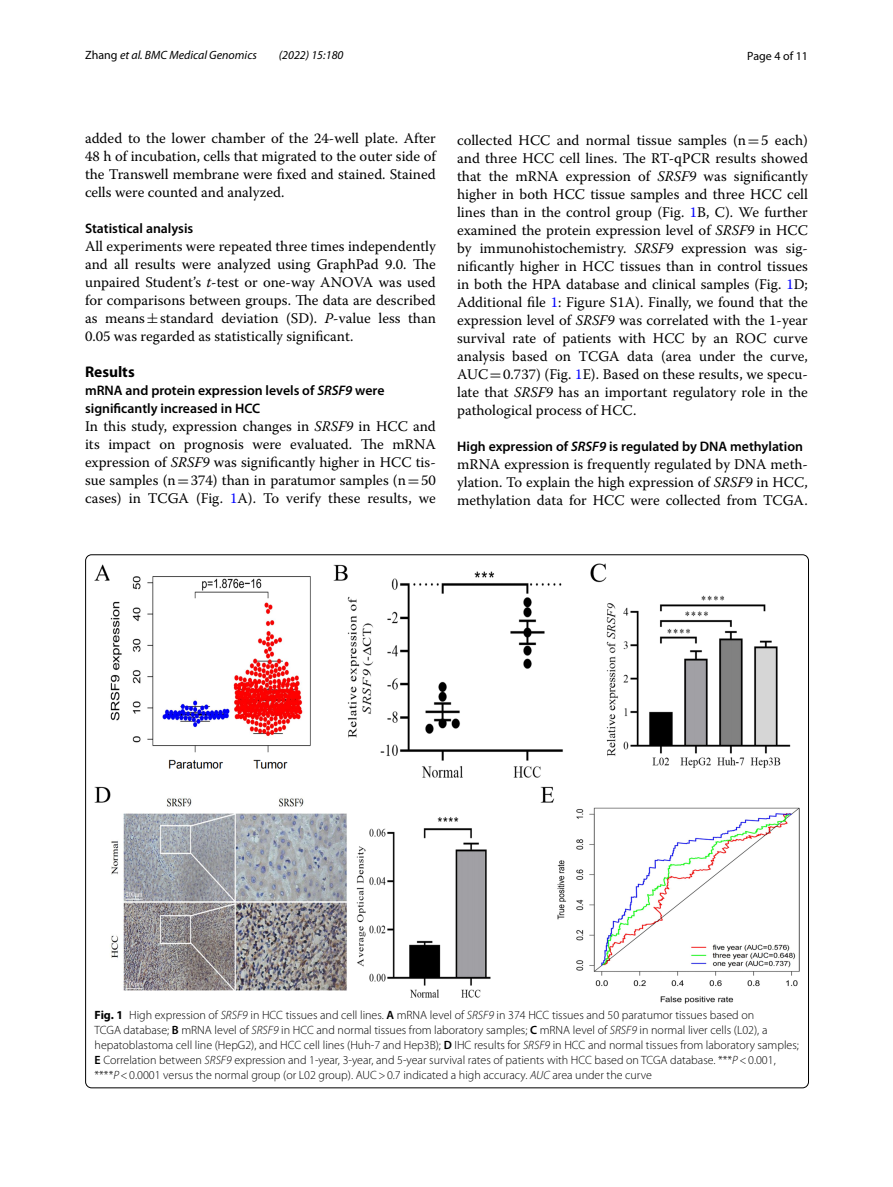
<style>
.page{position:relative;width:893px;height:1187px;background:#fff}
.page>*{position:absolute;margin:0;border:0;box-sizing:border-box;transform-origin:0 0}
.t1{font:700 15.45px "Myriad Pro";color:#000}
.t2{font:14.7px/18px "Warnock Pro";color:#000;text-align:justify}
.t3{font:600 13.8px/18px "Myriad Pro";color:#000}
.t4{font:300 12px/15px "Myriad Pro";color:#000}
.t5{font:italic 12px "Myriad Pro";color:#000}
.t6{font:12px "Myriad Pro";color:#000}
.s1{font-style:normal}
.s2{font-style:italic}
.s3{font-family:"MTSY"}
.s4{color:#00f}
.s5{font-weight:700}
.s6{font-weight:600}
</style>
<div class="page">
<img style="left:94px;top:563px;width:706px;height:440px">
<p class="t5" style="left:85px;top:48px;width:173px"><span class="s1">Zhang</span> et al. BMC Medical Genomics</p>
<p class="t5" style="left:279px;top:48px;width:66px">(2022) 15:180</p>
<p class="t6" style="left:747px;top:48px;width:62px">Page 4 of 11</p>
<p class="t2" style="left:85px;top:128px;width:352px">added to the lower chamber of the 24-well plate. After 48 h of incubation, cells that migrated to the outer side of the Transwell membrane were fixed and stained. Stained cells were counted and analyzed.</p>
<p class="t3" style="left:85px;top:219px;width:110px">Statistical analysis</p>
<p class="t2" style="left:85px;top:236px;width:352px">All experiments were repeated three times independently and all results were analyzed using GraphPad 9.0. The unpaired Student’s <span class="s2">t</span>-test or one-way ANOVA was used for comparisons between groups. The data are described as means<span class="s3">±</span>standard deviation (SD). <span class="s2">P</span>-value less than 0.05 was regarded as statistically significant.</p>
<p class="t1" style="left:85px;top:361px;width:51px">Results</p>
<p class="t3" style="left:85px;top:381px;width:301px">mRNA and protein expression levels of <span class="s2">SRSF9</span> were significantly increased in HCC</p>
<p class="t2" style="left:85px;top:416px;width:352px">In this study, expression changes in <span class="s2">SRSF9</span> in HCC and its impact on prognosis were evaluated. The mRNA expression of <span class="s2">SRSF9</span> was significantly higher in HCC tis&shy;sue samples (n<span class="s3">=</span>374) than in paratumor samples (n<span class="s3">=</span>50 cases) in TCGA (Fig. <span class="s4">1</span>A). To verify these results, we</p>
<p class="t2" style="left:457px;top:130px;width:352px">collected HCC and normal tissue samples (n<span class="s3">=</span>5 each) and three HCC cell lines. The RT-qPCR results showed that the mRNA expression of <span class="s2">SRSF9</span> was significantly higher in both HCC tissue samples and three HCC cell lines than in the control group (Fig. <span class="s4">1</span>B, C). We further examined the protein expression level of <span class="s2">SRSF9</span> in HCC by immunohistochemistry. <span class="s2">SRSF9</span> expression was sig&shy;nificantly higher in HCC tissues than in control tissues in both the HPA database and clinical samples (Fig. <span class="s4">1</span>D; Additional file <span class="s4">1</span>: Figure S1A). Finally, we found that the expression level of <span class="s2">SRSF9</span> was correlated with the 1-year survival rate of patients with HCC by an ROC curve analysis based on TCGA data (area under the curve, AUC<span class="s3">=</span>0.737) (Fig. <span class="s4">1</span>E). Based on these results, we specu&shy;late that <span class="s2">SRSF9</span> has an important regulatory role in the pathological process of HCC.</p>
<p class="t3" style="left:457px;top:437px;width:347px">High expression of <span class="s2">SRSF9</span> is regulated by DNA methylation</p>
<p class="t2" style="left:457px;top:455px;width:352px">mRNA expression is frequently regulated by DNA meth&shy;ylation. To explain the high expression of <span class="s2">SRSF9</span> in HCC, methylation data for HCC were collected from TCGA.</p>
<p class="t4" style="left:95px;top:1007px;width:706px"><span class="s5">Fig. 1</span> High expression of <span class="s2">SRSF9</span> in HCC tissues and cell lines. <span class="s6">A</span> mRNA level of <span class="s2">SRSF9</span> in 374 HCC tissues and 50 paratumor tissues based on<br>TCGA database; <span class="s6">B</span> mRNA level of <span class="s2">SRSF9</span> in HCC and normal tissues from laboratory samples; <span class="s6">C</span> mRNA level of <span class="s2">SRSF9</span> in normal liver cells (L02), a hepatoblastoma cell line (HepG2), and HCC cell lines (Huh-7 and Hep3B); <span class="s6">D</span> IHC results for <span class="s2">SRSF9</span> in HCC and normal tissues from laboratory samples; <span class="s6">E</span> Correlation between <span class="s2">SRSF9</span> expression and 1-year, 3-year, and 5-year survival rates of patients with HCC based on TCGA database. ***<span class="s2">P</span>&lt;0.001, ****<span class="s2">P</span>&lt;0.0001 versus the normal group (or L02 group). AUC&gt;0.7 indicated a high accuracy. <span class="s2">AUC</span> area under the curve</p>
</div>
